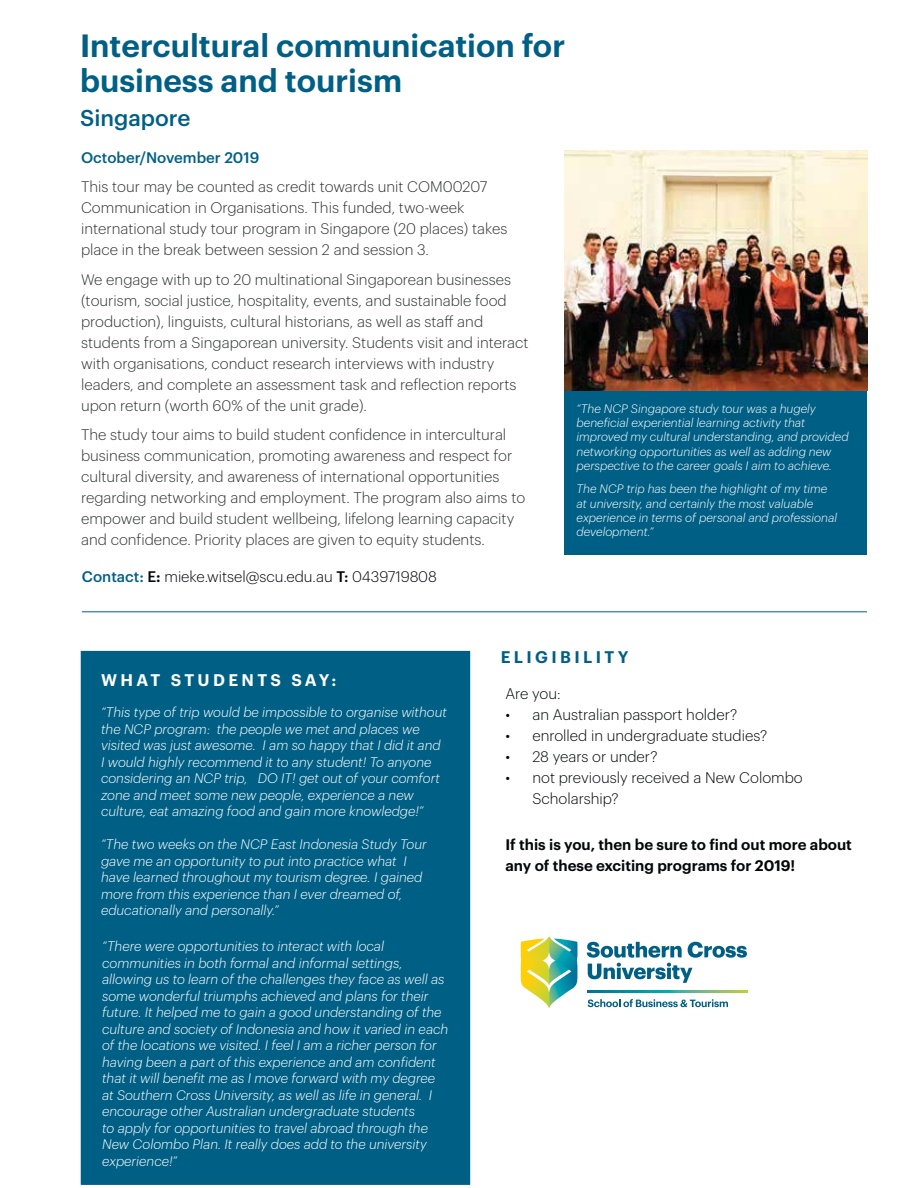
<style>
.page{position:relative;width:918px;height:1188px;background:#fff}
.page>*{position:absolute;margin:0;border:0;box-sizing:border-box;transform-origin:0 0}
.t1{font:600 31.5px/34.5px "Graphik";color:#005f85}
.t2{font:500 22.5px "Graphik";color:#005f85}
.t3{font:600 16.5px "Graphik";letter-spacing:.205em;color:#fff}
.t4{font:600 16.5px "Graphik";letter-spacing:.205em;color:#005f85}
.t5{font:300 15px/21px "Graphik";color:#303333}
.t6{font:300 15px/21px "Graphik";color:#040809}
.t7{font:600 15px/21px "Graphik";color:#040809}
.t8{font:500 15px "Graphik";color:#005f85}
.t9{font:italic 300 13.5px/16.5px "Graphik";color:#fff}
.t10{font:italic 300 12px/14.4px "Graphik";color:#fff}
.s1{font-weight:500;color:#005f85}
.s2{font-weight:500}
.s3{font-weight:600}
</style>
<div class="page">
<hr style="left:82px;top:611px;width:785px;height:1px;background:#005f85">
<img style="left:564px;top:151px;width:303px;height:240px">
<div style="left:564px;top:391px;width:303px;height:163px;background:#005f85"></div>
<div style="left:80px;top:650px;width:391px;height:536px;background:#005f85"></div>
<div style="left:79px;top:649px;width:393px;height:537px;border:2px solid #fff"></div>
<svg style="left:587px;top:942px;width:160px;height:41px"></svg>
<svg style="left:521px;top:936px;width:56px;height:72px"></svg>
<svg style="left:588px;top:999px;width:140px;height:8px"></svg>
<svg style="left:587px;top:990px;width:160px;height:3px"></svg>
<h1 class="t1" style="left:80px;top:31px;width:487px">Intercultural communication for business and tourism</h1>
<h2 class="t2" style="left:80px;top:109px;width:112px">Singapore</h2>
<p class="t8" style="left:81px;top:151px;width:180px">October/November 2019</p>
<p class="t5" style="left:81px;top:177px;width:428px">This tour may be counted as credit towards unit COM00207<br>Communication in Organisations. This funded, two-week international study tour program in Singapore (20 places) takes place in the break between session 2 and session 3.</p>
<p class="t5" style="left:81px;top:270px;width:449px">We engage with up to 20 multinational Singaporean businesses (tourism, social justice, hospitality, events, and sustainable food production), linguists, cultural historians, as well as staff and students from a Singaporean university. Students visit and interact with organisations, conduct research interviews with industry leaders, and complete an assessment task and reflection reports upon return (worth 60% of the unit grade).</p>
<p class="t5" style="left:81px;top:425px;width:446px">The study tour aims to build student confidence in intercultural business communication, promoting awareness and respect for cultural diversity, and awareness of international opportunities regarding networking and employment. The program also aims to empower and build student wellbeing, lifelong learning capacity and confidence. Priority places are given to equity students.</p>
<p class="t6" style="left:82px;top:567px;width:356px"><span class="s1">Contact:</span> <span class="s2">E</span><span class="s3">:</span> mieke.witsel@scu.edu.au <span class="s2">T:</span> 0439719808</p>
<p class="t10" style="left:577px;top:402px;width:274px">“The NCP Singapore study tour was a hugely beneficial experiential learning activity that improved my cultural understanding, and provided networking opportunities as well as adding new perspective to the career goals I aim to achieve.</p>
<p class="t10" style="left:577px;top:482px;width:262px">The NCP trip has been the highlight of my time at university, and certainly the most valuable experience in terms of personal and professional development.”</p>
<p class="t3" style="left:101px;top:674px;width:237px">WHAT STUDENTS SAY:</p>
<p class="t9" style="left:101px;top:705px;width:347px">“This type of trip would be impossible to organise without the NCP program: the people we met and places we visited was just awesome. I am so happy that I did it and I would highly recommend it to any student! To anyone considering an NCP trip, DO IT! get out of your comfort zone and meet some new people, experience a new culture, eat amazing food and gain more knowledge!”</p>
<p class="t9" style="left:101px;top:837px;width:327px">“The two weeks on the NCP East Indonesia Study Tour gave me an opportunity to put into practice what I have learned throughout my tourism degree. I gained more from this experience than I ever dreamed of, educationally and personally.”</p>
<p class="t9" style="left:102px;top:939px;width:348px">“There were opportunities to interact with local communities in both formal and informal settings, allowing us to learn of the challenges they face as well as some wonderful triumphs achieved and plans for their future. It helped me to gain a good understanding of the culture and society of Indonesia and how it varied in each of the locations we visited. I feel I am a richer person for having been a part of this experience and am confident that it will benefit me as I move forward with my degree at Southern Cross University, as well as life in general. I encourage other Australian undergraduate students<br>to apply for opportunities to travel abroad through the New Colombo Plan. It really does add to the university experience!”</p>
<p class="t4" style="left:501px;top:650px;width:129px">ELIGIBILITY</p>
<p class="t6" style="left:505px;top:684px;width:57px">Are you:</p>
<p class="t6" style="left:505px;top:705px;width:233px">• an Australian passport holder?</p>
<p class="t6" style="left:505px;top:726px;width:263px">• enrolled in undergraduate studies?</p>
<p class="t6" style="left:505px;top:747px;width:154px">• 28 years or under?</p>
<p class="t6" style="left:532px;top:768px;width:272px;text-indent:-27px">• not previously received a New Colombo<br>Scholarship?</p>
<p class="t7" style="left:505px;top:835px;width:348px">If this is you, then be sure to find out more about any of these exciting programs for 2019!</p>
</div>
